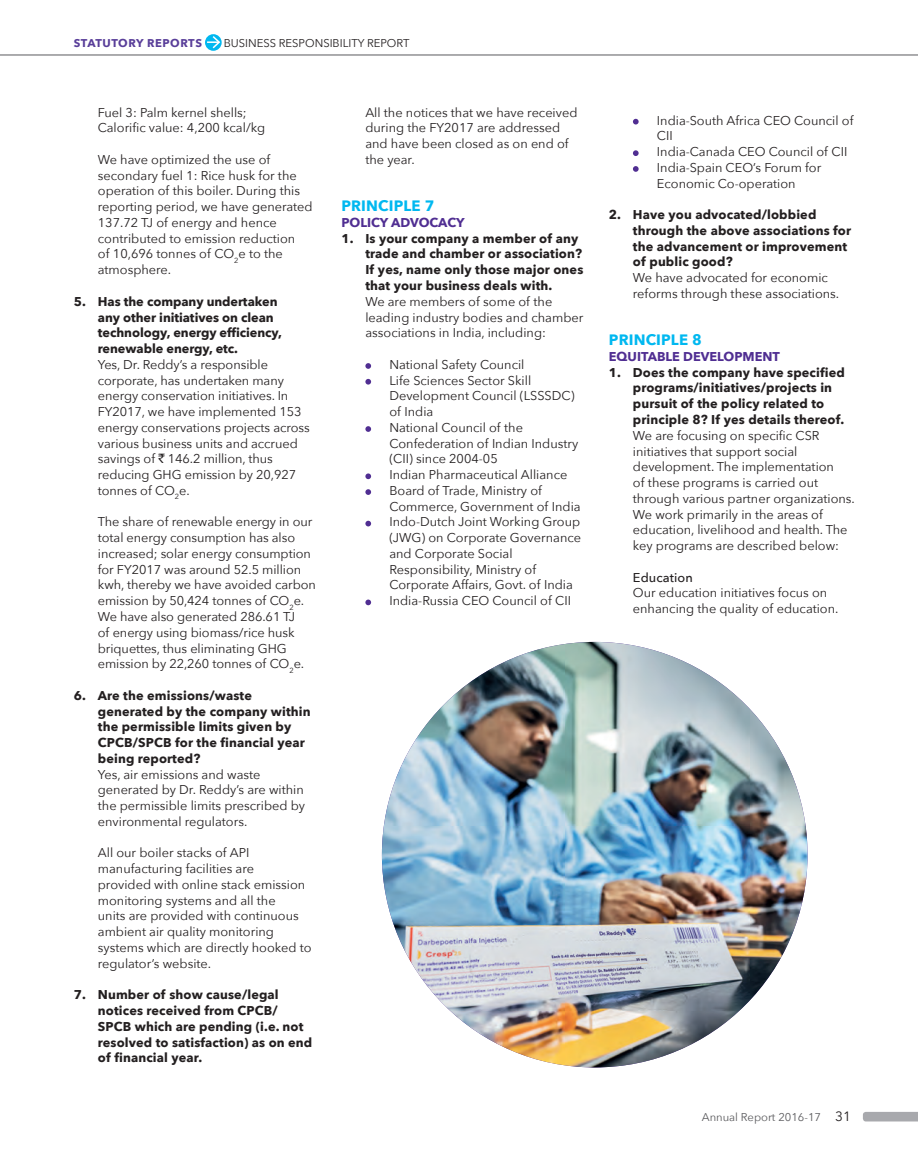
<style>
.page{position:relative;width:918px;height:1161px;background:#fff}
.page>*{position:absolute;margin:0;border:0;box-sizing:border-box;transform-origin:0 0}
.t1{font:700 15px "Avenir Next";letter-spacing:.01em;color:#00b8f0}
.t2{font:12.75px/15.8px "Avenir Next";color:#231f20}
.t3{font:700 12.75px/15.8px "Avenir Next";letter-spacing:.01em;color:#231f20}
.t4{font:700 12.75px "Avenir Next";color:#502e92}
.t5{font:11.25px "Avenir Next";color:#231f20}
.t6{font:11.25px "Avenir Next";color:#5a5a5d}
.t7{font:700 11.25px "Avenir Next";letter-spacing:.05em;color:#593e99}
.s1{font-weight:700}
.s2{font-family:"Rupee Foradian"}
.s3{font-weight:400}
.s4{font-weight:500}
.s5{font-size:13.5px;color:#231f20}
</style>
<div class="page">
<hr style="left:0;top:55px;width:917px;height:1px;background:#5a5a5d">
<svg style="left:863px;top:1111px;width:54px;height:10px"></svg>
<svg style="left:205px;top:34px;width:16px;height:17px"></svg>
<svg style="left:207px;top:34px;width:14px;height:16px"></svg>
<svg style="left:365px;top:363px;width:6px;height:6px"></svg>
<svg style="left:365px;top:379px;width:6px;height:5px"></svg>
<svg style="left:365px;top:426px;width:6px;height:6px"></svg>
<svg style="left:365px;top:473px;width:6px;height:6px"></svg>
<svg style="left:365px;top:489px;width:6px;height:6px"></svg>
<svg style="left:365px;top:520px;width:6px;height:6px"></svg>
<svg style="left:365px;top:599px;width:6px;height:6px"></svg>
<svg style="left:632px;top:119px;width:6px;height:5px"></svg>
<svg style="left:633px;top:150px;width:5px;height:6px"></svg>
<svg style="left:633px;top:166px;width:5px;height:6px"></svg>
<img style="left:382px;top:641px;width:425px;height:426px;border-radius:50%">
<p class="t7" style="left:74px;top:35px;width:130px">STATUTORY REPORTS</p>
<p class="t5" style="left:223px;top:35px;width:187px">BUSINESS RESPONSIBILITY REPORT</p>
<p class="t2" style="left:98px;top:105px;width:169px">Fuel 3: Palm kernel shells;<br>Calorific value: 4,200 kcal/kg</p>
<p class="t2" style="left:98px;top:152px;width:216px">We have optimized the use of secondary fuel 1: Rice husk for the operation of this boiler. During this reporting period, we have generated<br>137.72 TJ of energy and hence contributed to emission reduction<br>of 10,696 tonnes of CO<sub>2</sub>e to the atmosphere.</p>
<p class="t2" style="left:98px;top:294px;width:213px;text-indent:-24px"><span class="s1">5. Has the company undertaken<br>any other initiatives on clean technology, energy efficiency, renewable energy, etc.<br></span>Yes, Dr. Reddy’s a responsible corporate, has undertaken many energy conservation initiatives. In<br>FY2017, we have implemented 153 energy conservations projects across various business units and accrued savings of <span class="s2">`</span> 146.2 million, thus reducing GHG emission by 20,927 tonnes of CO<sub>2</sub>e.</p>
<p class="t2" style="left:98px;top:514px;width:219px">The share of renewable energy in our total energy consumption has also increased; solar energy consumption for FY2017 was around 52.5 million kwh, thereby we have avoided carbon emission by 50,424 tonnes of CO<sub>2</sub>e.<br>We have also generated 286.61 TJ<br>of energy using biomass/rice husk briquettes, thus eliminating GHG emission by 22,260 tonnes of CO<sub>2</sub>e.</p>
<p class="t3" style="left:98px;top:687px;width:214px;text-indent:-24px">6. Are the emissions/waste generated by the company within the permissible limits given by<br>CPCB/SPCB for the financial year being reported?<br><span class="s3">Yes, air emissions and waste generated by Dr. Reddy’s are within the permissible limits prescribed by environmental regulators.</span></p>
<p class="t2" style="left:98px;top:845px;width:215px">All our boiler stacks of API manufacturing facilities are<br>provided with online stack emission monitoring systems and all the<br>units are provided with continuous ambient air quality monitoring systems which are directly hooked to regulator’s website.</p>
<p class="t3" style="left:98px;top:987px;width:216px;text-indent:-24px">7. Number of show cause/legal notices received from CPCB/<br>SPCB which are pending (i.e. not resolved to satisfaction) as on end of financial year.</p>
<p class="t2" style="left:365px;top:105px;width:213px">All the notices that we have received during the FY2017 are addressed and have been closed as on end of the year.</p>
<p class="t1" style="left:341px;top:196px;width:94px">PRINCIPLE 7</p>
<p class="t4" style="left:341px;top:214px;width:125px">POLICY ADVOCACY</p>
<p class="t3" style="left:365px;top:231px;width:219px;text-indent:-24px">1. Is your company a member of any trade and chamber or association?<br>If yes, name only those major ones that your business deals with.<br><span class="s3">We are members of some of the leading industry bodies and chamber associations in India, including:</span></p>
<p class="t2" style="left:389px;top:357px;width:193px">National Safety Council<br>Life Sciences Sector Skill<br>Development Council (LSSSDC) of India<br>National Council of the<br>Confederation of Indian Industry (CII) since 2004-05<br>Indian Pharmaceutical Alliance<br>Board of Trade, Ministry of<br>Commerce, Government of India<br>Indo-Dutch Joint Working Group (JWG) on Corporate Governance and Corporate Social<br>Responsibility, Ministry of<br>Corporate Affairs, Govt. of India<br>India-Russia CEO Council of CII</p>
<p class="t2" style="left:656px;top:112px;width:198px">India-South Africa CEO Council of<br>CII<br>India-Canada CEO Council of CII<br>India-Spain CEO’s Forum for<br>Economic Co-operation</p>
<p class="t3" style="left:632px;top:207px;width:220px;text-indent:-24px">2. Have you advocated/lobbied through the above associations for the advancement or improvement of public good?<br><span class="s3">We have advocated for economic reforms through these associations.</span></p>
<p class="t1" style="left:608px;top:330px;width:94px">PRINCIPLE 8</p>
<p class="t4" style="left:608px;top:348px;width:172px">EQUITABLE DEVELOPMENT</p>
<p class="t2" style="left:632px;top:364px;width:223px;text-indent:-24px"><span class="s1">1. Does the company have specified programs/initiatives/projects in pursuit of the policy related to principle 8? If yes details thereof.<br></span>We are focusing on specific CSR initiatives that support social development. The implementation<br>of these programs is carried out through various partner organizations.<br>We work primarily in the areas of education, livelihood and health. The key programs are described below:</p>
<p class="t2" style="left:632px;top:569px;width:207px"><span class="s4">Education<br></span>Our education initiatives focus on enhancing the quality of education.</p>
<p class="t6" style="left:701px;top:1109px;width:150px">Annual Report 2016-17 <span class="s5">31</span></p>
</div>
